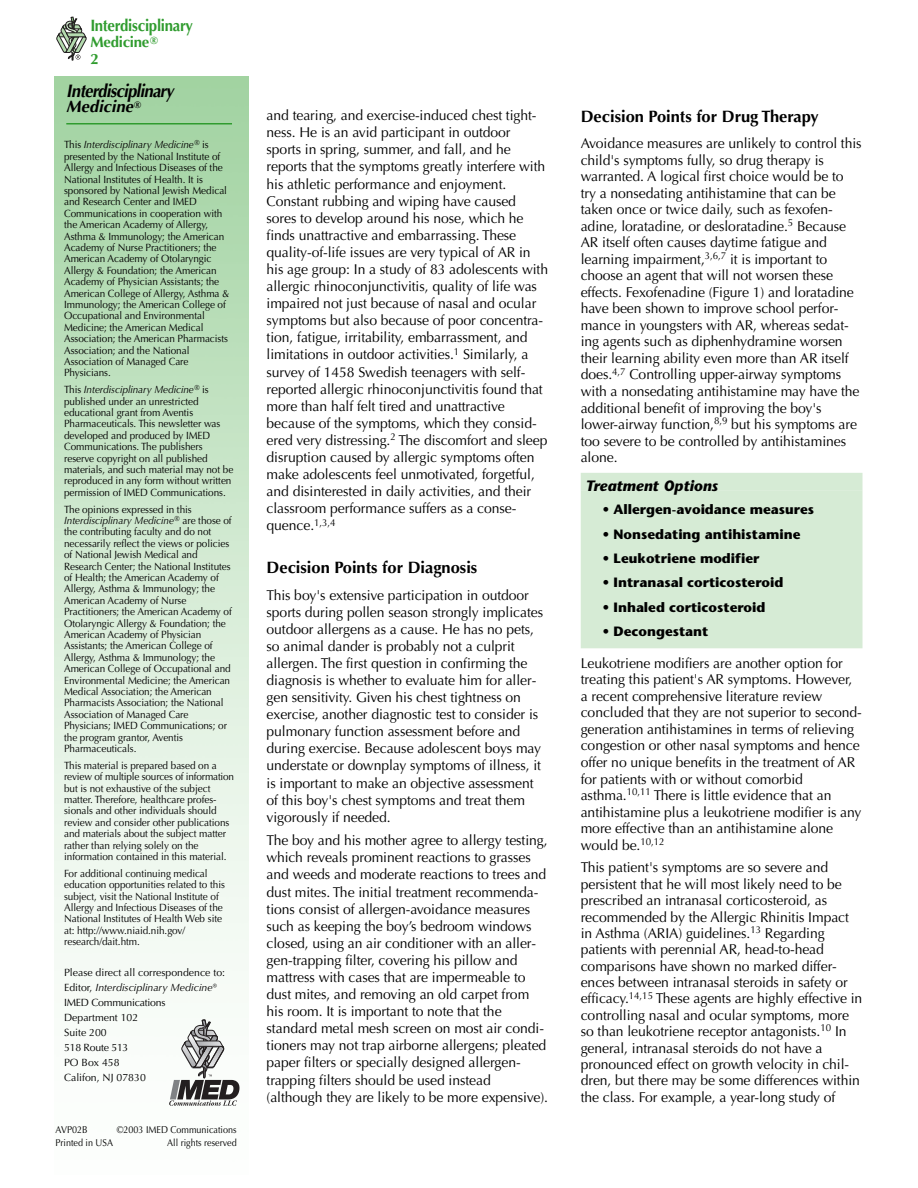
<style>
.page{position:relative;width:918px;height:1188px;background:#fff}
.page>*{position:absolute;margin:0;border:0;box-sizing:border-box;transform-origin:0 0}
.t1{font:italic 700 18.15px "Optima";letter-spacing:-.04em;color:#000;scale:.91 1}
.t2{font:700 16.5px "Optima";color:#000}
.t3{font:700 16.5px "Optima";letter-spacing:-.015em;color:#309c2f;scale:.91 1}
.t4{font:italic 700 16.5px "Optima";color:#000}
.t5{font:italic 700 15px "Stone Sans";color:#000}
.t6{font:700 15px/16.4px "Optima";letter-spacing:-.015em;color:#309c2f}
.t7{font:14.25px/17.1px "Optima";letter-spacing:-.005em;color:#000}
.t8{font:700 13.5px "Stone Sans";color:#000}
.t9{font:10.5px/11.4px "Optima";letter-spacing:-.005em;color:#000;scale:.95 1}
.t10{font:10.5px/15px "Optima";letter-spacing:-.005em;color:#000}
.t11{font:9.9px "Optima";color:#000;scale:.91 1}
.s1{font-style:italic}
</style>
<div class="page">
<img style="left:54px;top:76px;width:195px;height:1016px">
<svg style="left:57px;top:16px;width:30px;height:144px"></svg>
<div style="left:581px;top:473px;width:281px;height:18px;background:#d6ebd5"></div>
<div style="left:581px;top:491px;width:281px;height:157px;background:#d6ebd5"></div>
<hr style="left:66px;top:123px;width:166px;height:1px;background:#309c2f">
<svg style="left:169px;top:1020px;width:70px;height:86px"></svg>
<p class="t3" style="left:90px;top:18px;width:114px">Interdisciplinary</p>
<p class="t6" style="left:90px;top:35px;width:69px">Medicine<sup>®<br></sup>2</p>
<p class="t1" style="left:66px;top:84px;width:119px">Interdisciplinary</p>
<p class="t4" style="left:66px;top:100px;width:76px">Medicine<sup>®</sup></p>
<p class="t9" style="left:64px;top:140px;width:176px">This <span class="s1">Interdisciplinary Medicine</span><sup>®</sup> is presented by the National Institute of Allergy and Infectious Diseases of the National Institutes of Health. It is sponsored by National Jewish Medical and Research Center and IMED Communications in cooperation with the American Academy of Allergy, Asthma &amp; Immunology; the American Academy of Nurse Practitioners; the American Academy of Otolaryngic Allergy &amp; Foundation; the American Academy of Physician Assistants; the American College of Allergy, Asthma &amp; Immunology; the American College of Occupational and Environmental Medicine; the American Medical Association; the American Pharmacists Association; and the National Association of Managed Care Physicians.</p>
<p class="t9" style="left:64px;top:385px;width:180px">This <span class="s1">Interdisciplinary Medicine</span><sup>®</sup> is published under an unrestricted educational grant from Aventis Pharmaceuticals. This newsletter was developed and produced by IMED Communications. The publishers reserve copyright on all published materials, and such material may not be reproduced in any form without written permission of IMED Communications.</p>
<p class="t9" style="left:64px;top:504px;width:178px">The opinions expressed in this <span class="s1">Interdisciplinary Medicine</span><sup>®</sup> are those of the contributing faculty and do not necessarily reflect the views or policies of National Jewish Medical and Research Center; the National Institutes of Health; the American Academy of Allergy, Asthma &amp; Immunology; the American Academy of Nurse Practitioners; the American Academy of Otolaryngic Allergy &amp; Foundation; the American Academy of Physician Assistants; the American College of Allergy, Asthma &amp; Immunology; the American College of Occupational and Environmental Medicine; the American Medical Association; the American Pharmacists Association; the National Association of Managed Care Physicians; IMED Communications; or the program grantor, Aventis Pharmaceuticals.</p>
<p class="t9" style="left:64px;top:761px;width:180px">This material is prepared based on a review of multiple sources of information but is not exhaustive of the subject matter. Therefore, healthcare profes&shy;sionals and other individuals should review and consider other publications and materials about the subject matter rather than relying solely on the information contained in this material.</p>
<p class="t9" style="left:64px;top:869px;width:171px">For additional continuing medical education opportunities related to this subject, visit the National Institute of Allergy and Infectious Diseases of the National Institutes of Health Web site at: http://www.niaid.nih.gov/ research/dait.htm.</p>
<p class="t10" style="left:64px;top:966px;width:163px">Please direct all correspondence to:<br>Editor, <span class="s1">Interdisciplinary Medicine®<br></span>IMED Communications<br>Department 102<br>Suite 200<br>518 Route 513<br>PO Box 458<br>Califon, NJ 07830</p>
<p class="t11" style="left:55px;top:1125px;width:37px">AVP02B</p>
<p class="t11" style="left:117px;top:1125px;width:133px">©2003 IMED Communications</p>
<p class="t11" style="left:55px;top:1139px;width:65px">Printed in USA</p>
<p class="t11" style="left:167px;top:1139px;width:78px">All rights reserved</p>
<p class="t7" style="left:267px;top:108px;width:283px">and tearing, and exercise-induced chest tight&shy;ness. He is an avid participant in outdoor sports in spring, summer, and fall, and he reports that the symptoms greatly interfere with his athletic performance and enjoyment.<br>Constant rubbing and wiping have caused sores to develop around his nose, which he finds unattractive and embarrassing. These quality-of-life issues are very typical of AR in his age group: In a study of 83 adolescents with allergic rhinoconjunctivitis, quality of life was impaired not just because of nasal and ocular symptoms but also because of poor concentra&shy;tion, fatigue, irritability, embarrassment, and limitations in outdoor activities.<sup>1</sup> Similarly, a survey of 1458 Swedish teenagers with self&shy;reported allergic rhinoconjunctivitis found that more than half felt tired and unattractive because of the symptoms, which they consid&shy;ered very distressing.<sup>2</sup> The discomfort and sleep disruption caused by allergic symptoms often make adolescents feel unmotivated, forgetful, and disinterested in daily activities, and their classroom performance suffers as a conse&shy;quence.<sup>1,3,4</sup></p>
<p class="t2" style="left:267px;top:560px;width:212px">Decision Points for Diagnosis</p>
<p class="t7" style="left:267px;top:588px;width:278px">This boy's extensive participation in outdoor sports during pollen season strongly implicates outdoor allergens as a cause. He has no pets, so animal dander is probably not a culprit allergen. The first question in confirming the diagnosis is whether to evaluate him for aller&shy;gen sensitivity. Given his chest tightness on exercise, another diagnostic test to consider is pulmonary function assessment before and during exercise. Because adolescent boys may understate or downplay symptoms of illness, it is important to make an objective assessment of this boy's chest symptoms and treat them vigorously if needed.</p>
<p class="t7" style="left:267px;top:833px;width:283px">The boy and his mother agree to allergy testing, which reveals prominent reactions to grasses and weeds and moderate reactions to trees and dust mites. The initial treatment recommenda&shy;tions consist of allergen-avoidance measures such as keeping the boy’s bedroom windows closed, using an air conditioner with an aller&shy;gen-trapping filter, covering his pillow and mattress with cases that are impermeable to dust mites, and removing an old carpet from his room. It is important to note that the standard metal mesh screen on most air condi&shy;tioners may not trap airborne allergens; pleated paper filters or specially designed allergen&shy;trapping filters should be used instead (although they are likely to be more expensive).</p>
<p class="t2" style="left:581px;top:109px;width:240px">Decision Points for Drug Therapy</p>
<p class="t7" style="left:581px;top:136px;width:282px;line-height:16.5px">Avoidance measures are unlikely to control this child's symptoms fully, so drug therapy is warranted. A logical first choice would be to try a nonsedating antihistamine that can be taken once or twice daily, such as fexofen&shy;adine, loratadine, or desloratadine.<sup>5</sup> Because AR itself often causes daytime fatigue and learning impairment,<sup>3,6,7</sup> it is important to choose an agent that will not worsen these effects. Fexofenadine (Figure 1) and loratadine have been shown to improve school perfor&shy;mance in youngsters with AR, whereas sedat&shy;ing agents such as diphenhydramine worsen their learning ability even more than AR itself does.<sup>4,7</sup> Controlling upper-airway symptoms with a nonsedating antihistamine may have the additional benefit of improving the boy's lower-airway function,<sup>8,9</sup> but his symptoms are too severe to be controlled by antihistamines alone.</p>
<p class="t5" style="left:585px;top:480px;width:134px">Treatment Options</p>
<p class="t8" style="left:602px;top:504px;width:213px">• Allergen-avoidance measures</p>
<p class="t8" style="left:602px;top:529px;width:200px">• Nonsedating antihistamine</p>
<p class="t8" style="left:602px;top:553px;width:158px">• Leukotriene modifier</p>
<p class="t8" style="left:602px;top:577px;width:183px">• Intranasal corticosteroid</p>
<p class="t8" style="left:602px;top:602px;width:165px">• Inhaled corticosteroid</p>
<p class="t8" style="left:602px;top:626px;width:108px">• Decongestant</p>
<p class="t7" style="left:581px;top:656px;width:283px;line-height:16.5px">Leukotriene modifiers are another option for treating this patient's AR symptoms. However, a recent comprehensive literature review concluded that they are not superior to second&shy;generation antihistamines in terms of relieving congestion or other nasal symptoms and hence offer no unique benefits in the treatment of AR for patients with or without comorbid asthma.<sup>10,11</sup> There is little evidence that an antihistamine plus a leukotriene modifier is any more effective than an antihistamine alone would be.<sup>10,12</sup></p>
<p class="t7" style="left:581px;top:861px;width:283px;line-height:16.4px">This patient's symptoms are so severe and persistent that he will most likely need to be prescribed an intranasal corticosteroid, as recommended by the Allergic Rhinitis Impact in Asthma (ARIA) guidelines.<sup>13</sup> Regarding patients with perennial AR, head-to-head comparisons have shown no marked differ&shy;ences between intranasal steroids in safety or efficacy.<sup>14,15</sup> These agents are highly effective in controlling nasal and ocular symptoms, more so than leukotriene receptor antagonists.<sup>10</sup> In general, intranasal steroids do not have a pronounced effect on growth velocity in chil&shy;dren, but there may be some differences within the class. For example, a year-long study of</p>
</div>
